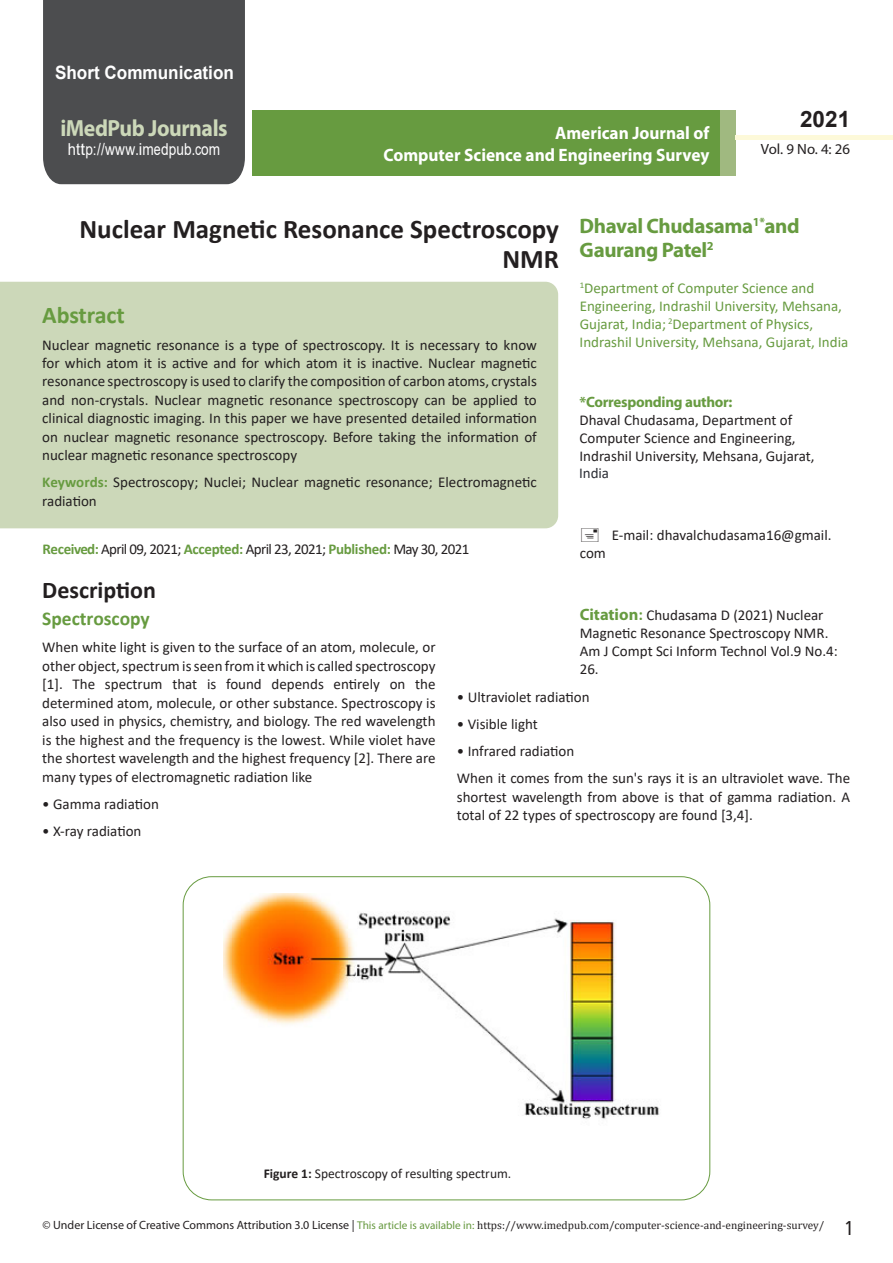
<style>
.page{position:relative;width:893px;height:1263px;background:#fff}
.page>*{position:absolute;margin:0;border:0;box-sizing:border-box;transform-origin:0 0}
.t1{font:700 27px/29.7px "Calibri";color:#231f20;text-align:right}
.t2{font:25.5px "Tunga";color:#231f20}
.t3{font:700 24px "Calibri";color:#231f20}
.t4{font:700 24px "Calibri";letter-spacing:-.005em;color:#679b40}
.t5{font:700 23.4px "Myriad Pro";letter-spacing:-.02em;color:#ccd8b9;scale:.93 1}
.t6{font:700 22.5px "Arial";color:#231f20}
.t7{font:700 21px/23.4px "Myriad Pro";letter-spacing:-.02em;color:#679b40}
.t8{font:700 19.5px "Calibri";color:#679b40}
.t9{font:700 18.45px "Arial";color:#fff;scale:.93 1}
.t10{font:700 18px/21.6px "Myriad Pro";color:#fff;text-align:right;scale:.96 1}
.t11{font:16.5px "Arial";letter-spacing:.01em;color:#fff;scale:.89 1}
.t12{font:15px/18.5px "Calibri";color:#231f20}
.t13{font:15px/18px "Calibri";color:#679b40}
.t14{font:15px "Calibri";letter-spacing:-.04em;color:#231f20}
.t15{font:700 15px "Myriad Pro";letter-spacing:-.02em;color:#679b40}
.t16{font:15px "Calibri";color:#2c2e35}
.t17{font:14.85px "Myriad Pro";color:#231f20}
.t18{font:13.5px "Calibri";color:#231f20}
.t19{font:11.25px "Cambria";color:#231f20}
.s1{font-family:"Calibri"}
.s2{font-weight:700;color:#679b40}
.s3{font-family:"Myriad Pro";font-weight:700;font-size:16.5px;color:#679b40}
.s4{font-weight:700;font-size:16.5px;color:#679b40}
.s5{font-weight:700}
.s6{font-family:"Myriad Pro";font-size:12px}
.s7{font-family:"Myriad Pro";color:#679940}
</style>
<div class="page">
<div style="left:43px;top:0;width:202px;height:184px;background:#4c4d4f"></div>
<div style="left:252px;top:110px;width:469px;height:66px;background:#679b40"></div>
<div style="left:720px;top:110px;width:16px;height:66px;background:#a0b980"></div>
<div style="left:736px;top:135px;width:157px;height:5px;background:#fdf9d9"></div>
<div style="left:0;top:282px;width:558px;height:246px;background:#ccd8b9"></div>
<img style="left:224px;top:894px;width:435px;height:225px">
<p class="t9" style="left:55px;top:60px;width:194px">Short Communication</p>
<h3 class="t5" style="left:60px;top:113px;width:181px">iMedPub Journals</h3>
<p class="t11" style="left:68px;top:138px;width:173px">http://www<span class="s1">.</span>imedpub<span class="s1">.</span>com</p>
<p class="t10" style="left:383px;top:122px;width:341px">American Journal of<br>Computer Science and Engineering Survey</p>
<h3 class="t6" style="left:800px;top:104px;width:52px">2021</h3>
<p class="t17" style="left:761px;top:140px;width:91px">Vol. 9 No. 4: 26</p>
<h1 class="t1" style="left:80px;top:214px;width:481px">Nuclear Magnetic Resonance Spectroscopy<br>NMR</h1>
<h3 class="t4" style="left:42px;top:298px;width:84px">Abstract</h3>
<p class="t12" style="left:42px;top:335px;width:496px;text-align:justify">Nuclear magnetic resonance is a type of spectroscopy. It is necessary to know for which atom it is active and for which atom it is inactive. Nuclear magnetic resonance spectroscopy is used to clarify the composition of carbon atoms, crystals and non-crystals. Nuclear magnetic resonance spectroscopy can be applied to clinical diagnostic imaging. In this paper we have presented detailed information on nuclear magnetic resonance spectroscopy. Before taking the information of nuclear magnetic resonance spectroscopy</p>
<p class="t12" style="left:42px;top:473px;width:496px"><span class="s2">Keywords:</span> Spectroscopy; Nuclei; Nuclear magnetic resonance; Electromagnetic radiation</p>
<p class="t14" style="left:43px;top:538px;width:428px"><span class="s2">Received:</span> April 09, 2021; <span class="s2">Accepted:</span> April 23, 2021; <span class="s2">Published:</span> May 30, 2021</p>
<h3 class="t7" style="left:580px;top:214px;width:222px">Dhaval Chudasama<sup>1*</sup>and<br>Gaurang Patel<sup>2</sup></h3>
<p class="t13" style="left:580px;top:278px;width:270px"><sup>1</sup>Department of Computer Science and Engineering, Indrashil University, Mehsana, Gujarat, India; <sup>2</sup>Department of Physics, Indrashil University, Mehsana, Gujarat, India</p>
<p class="t15" style="left:580px;top:392px;width:154px">*Corresponding author:</p>
<p class="t12" style="left:579px;top:411px;width:237px;line-height:18px">Dhaval Chudasama, Department of<br>Computer Science and Engineering,<br>Indrashil University, Mehsana, Gujarat,</p>
<p class="t16" style="left:579px;top:463px;width:32px">India</p>
<p class="t12" style="left:580px;top:543px;width:28px">com</p>
<p class="t12" style="left:612px;top:525px;width:221px">E-mail: dhavalchudasama16@gmail.</p>
<h3 class="t3" style="left:42px;top:573px;width:115px">Description</h3>
<h3 class="t8" style="left:42px;top:605px;width:109px">Spectroscopy</h3>
<p class="t12" style="left:42px;top:638px;width:395px;text-align:justify">When white light is given to the surface of an atom, molecule, or other object, spectrum is seen from it which is called spectroscopy [1]. The spectrum that is found depends entirely on the determined atom, molecule, or other substance. Spectroscopy is also used in physics, chemistry, and biology. The red wavelength is the highest and the frequency is the lowest. While violet have the shortest wavelength and the highest frequency [2]. There are many types of electromagnetic radiation like</p>
<p class="t12" style="left:42px;top:794px;width:118px">• Gamma radiation</p>
<p class="t12" style="left:42px;top:821px;width:101px">• X-ray radiation</p>
<p class="t12" style="left:580px;top:606px;width:260px;line-height:18px"><span class="s3">Citation</span><span class="s4">:</span> Chudasama D (2021) Nuclear<br>Magnetic Resonance Spectroscopy NMR.<br>Am J Compt Sci Inform Technol Vol.9 No.4:<br>26.</p>
<p class="t12" style="left:457px;top:688px;width:134px">• Ultraviolet radiation</p>
<p class="t12" style="left:457px;top:715px;width:83px">• Visible light</p>
<p class="t12" style="left:457px;top:737px;width:395px;line-height:27px">• Infrared radiation<br>When it comes from the sun's rays it is an ultraviolet wave. The</p>
<p class="t12" style="left:457px;top:787px;width:395px">shortest wavelength from above is that of gamma radiation. A total of 22 types of spectroscopy are found [3,4].</p>
<p class="t18" style="left:264px;top:1164px;width:249px"><span class="s5">Figure 1:</span> Spectroscopy of resulting spectrum.</p>
<p class="t19" style="left:43px;top:1219px;width:783px"><span class="s6">© Under License of Creative Commons Attribution 3.0 License |</span> <span class="s7">This article is available in:</span> https://www.imedpub.com/computer-science-and-engineering-survey/</p>
<h2 class="t2" style="left:846px;top:1211px;width:9px">1</h2>
</div>
